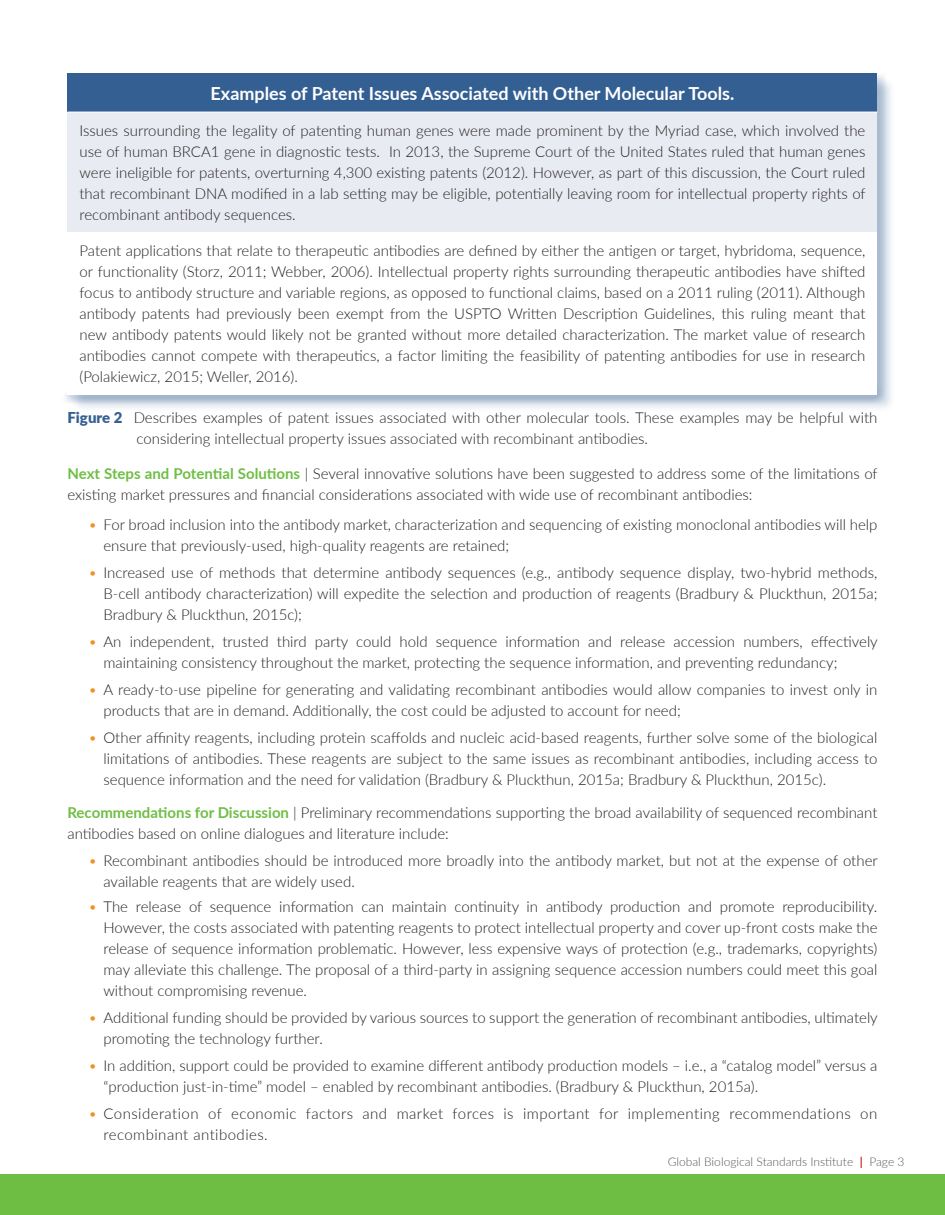
<style>
.page{position:relative;width:945px;height:1215px;background:#fff}
.page>*{position:absolute;margin:0;border:0;box-sizing:border-box;transform-origin:0 0}
.t1{font:700 18px "Lato";color:#fff}
.t2{font:300 15px/21px "Lato";color:#231f20}
.t3{font:300 15px/21px "Lato";letter-spacing:.03em;color:#231f20}
.t4{font:300 12px "Lato";color:#57585a}
.s1{font-weight:900;color:#345f92}
.s2{font-weight:700;color:#6ebe44}
.s3{color:#ef9020}
.s4{font-weight:700;color:#d1232a}
</style>
<div class="page">
<div style="left:0;top:1174px;width:945px;height:41px;background:#6ebe44"></div>
<div style="left:70px;top:76px;width:826px;height:337px;background:#345f92;opacity:.25"></div>
<div style="left:60px;top:68px;width:827px;height:336px;background:#345f92;opacity:.25"></div>
<div style="left:68px;top:74px;width:810px;height:38px;background:#345f92"></div>
<div style="left:68px;top:112px;width:810px;height:120px;background:#e9ebf2"></div>
<div style="left:68px;top:232px;width:810px;height:162px;background:#fff"></div>
<hr style="left:68px;top:112px;width:810px;height:1px;background:#fff">
<p class="t1" style="left:211px;top:80px;width:525px">Examples of Patent Issues Associated with Other Molecular Tools.</p>
<p class="t2" style="left:80px;top:120px;width:788px;text-align:justify">Issues surrounding the legality of patenting human genes were made prominent by the Myriad case, which involved the use of human BRCA1 gene in diagnostic tests. In 2013, the Supreme Court of the United States ruled that human genes were ineligible for patents, overturning 4,300 existing patents (2012). However, as part of this discussion, the Court ruled that recombinant DNA modified in a lab setting may be eligible, potentially leaving room for intellectual property rights of recombinant antibody sequences.</p>
<p class="t2" style="left:80px;top:240px;width:787px;text-align:justify">Patent applications that relate to therapeutic antibodies are defined by either the antigen or target, hybridoma, sequence, or functionality (Storz, 2011; Webber, 2006). Intellectual property rights surrounding therapeutic antibodies have shifted focus to antibody structure and variable regions, as opposed to functional claims, based on a 2011 ruling (2011). Although antibody patents had previously been exempt from the USPTO Written Description Guidelines, this ruling meant that new antibody patents would likely not be granted without more detailed characterization. The market value of research antibodies cannot compete with therapeutics, a factor limiting the feasibility of patenting antibodies for use in research (Polakiewicz, 2015; Weller, 2016).</p>
<p class="t2" style="left:136px;top:407px;width:742px;text-indent:-69px"><span class="s1">Figure 2</span> Describes examples of patent issues associated with other molecular tools. These examples may be helpful with considering intellectual property issues associated with recombinant antibodies.</p>
<p class="t2" style="left:68px;top:462px;width:812px"><span class="s2">Next Steps and Potential Solutions</span> | Several innovative solutions have been suggested to address some of the limitations of existing market pressures and financial considerations associated with wide use of recombinant antibodies:</p>
<p class="t2" style="left:104px;top:513px;width:775px;text-indent:-15px"><span class="s3">•</span> For broad inclusion into the antibody market, characterization and sequencing of existing monoclonal antibodies will help ensure that previously-used, high-quality reagents are retained;</p>
<p class="t2" style="left:104px;top:561px;width:775px;text-align:justify;text-indent:-15px"><span class="s3">•</span> Increased use of methods that determine antibody sequences (e.g., antibody sequence display, two-hybrid methods, B-cell antibody characterization) will expedite the selection and production of reagents (Bradbury &amp; Pluckthun, 2015a; Bradbury &amp; Pluckthun, 2015c);</p>
<p class="t2" style="left:104px;top:630px;width:776px;text-indent:-15px"><span class="s3">•</span> An independent, trusted third party could hold sequence information and release accession numbers, effectively maintaining consistency throughout the market, protecting the sequence information, and preventing redundancy;</p>
<p class="t2" style="left:104px;top:678px;width:775px;text-indent:-15px"><span class="s3">•</span> A ready-to-use pipeline for generating and validating recombinant antibodies would allow companies to invest only in products that are in demand. Additionally, the cost could be adjusted to account for need;</p>
<p class="t2" style="left:104px;top:726px;width:775px;text-align:justify;text-indent:-15px"><span class="s3">•</span> Other affinity reagents, including protein scaffolds and nucleic acid-based reagents, further solve some of the biological limitations of antibodies. These reagents are subject to the same issues as recombinant antibodies, including access to sequence information and the need for validation (Bradbury &amp; Pluckthun, 2015a; Bradbury &amp; Pluckthun, 2015c).</p>
<p class="t2" style="left:67px;top:801px;width:811px"><span class="s2">Recommendations for Discussion</span> | Preliminary recommendations supporting the broad availability of sequenced recombinant antibodies based on online dialogues and literature include:</p>
<p class="t2" style="left:104px;top:849px;width:776px;text-indent:-15px"><span class="s3">•</span> Recombinant antibodies should be introduced more broadly into the antibody market, but not at the expense of other available reagents that are widely used.</p>
<p class="t2" style="left:104px;top:896px;width:775px;text-align:justify;text-indent:-15px"><span class="s3">•</span> The release of sequence information can maintain continuity in antibody production and promote reproducibility.<br>However, the costs associated with patenting reagents to protect intellectual property and cover up-front costs make the release of sequence information problematic. However, less expensive ways of protection (e.g., trademarks, copyrights) may alleviate this challenge. The proposal of a third-party in assigning sequence accession numbers could meet this goal without compromising revenue.</p>
<p class="t2" style="left:104px;top:1007px;width:776px;text-indent:-15px"><span class="s3">•</span> Additional funding should be provided by various sources to support the generation of recombinant antibodies, ultimately promoting the technology further.</p>
<p class="t2" style="left:104px;top:1055px;width:776px;text-indent:-15px"><span class="s3">•</span> In addition, support could be provided to examine different antibody production models – i.e., a “catalog model” versus a “production just-in-time” model – enabled by recombinant antibodies. (Bradbury &amp; Pluckthun, 2015a).</p>
<p class="t3" style="left:104px;top:1103px;width:775px;text-indent:-15px"><span class="s3">•</span> Consideration of economic factors and market forces is important for implementing recommendations on recombinant antibodies.</p>
<p class="t4" style="left:668px;top:1153px;width:238px">Global Biological Standards Institute <span class="s4">|</span> Page 3</p>
</div>
